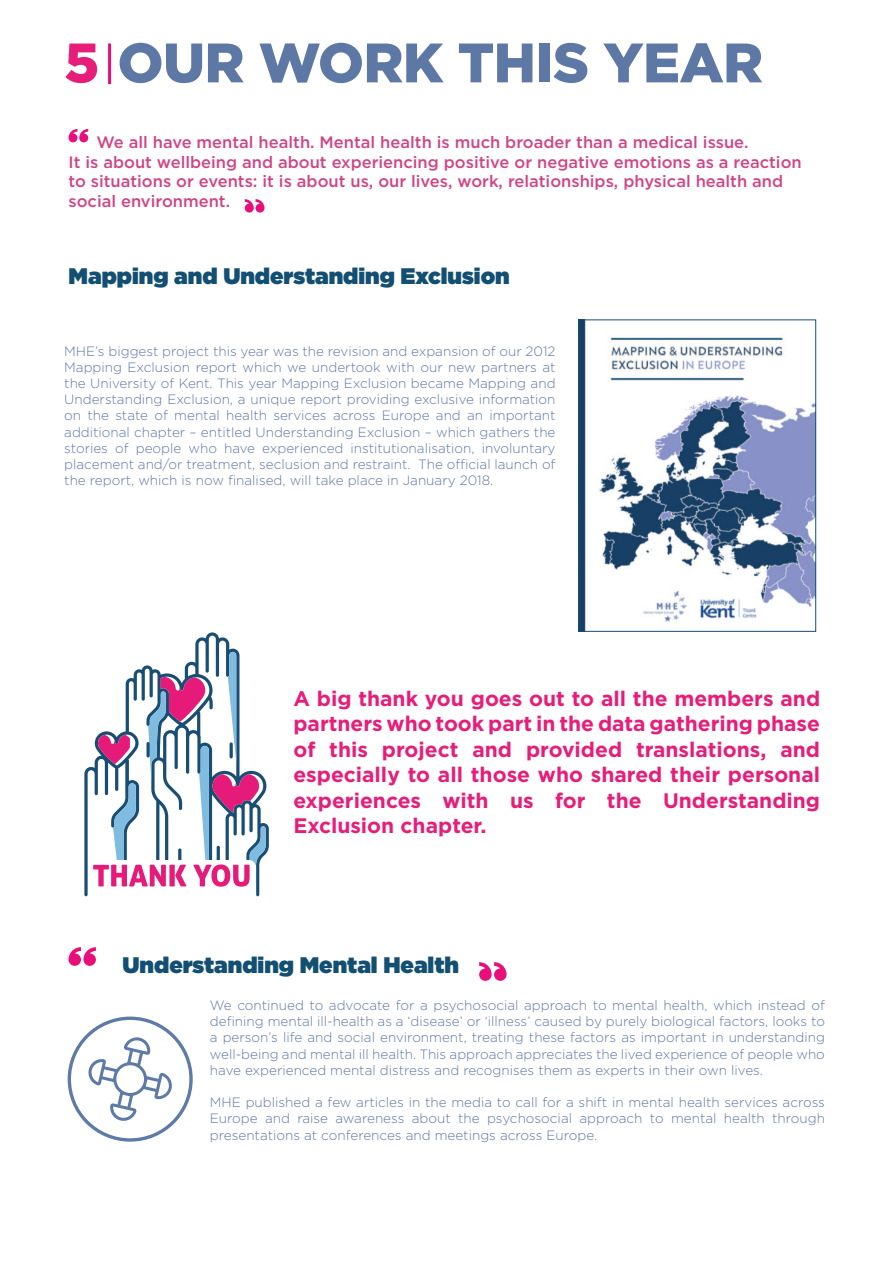
<style>
.page{position:relative;width:893px;height:1263px;background:#fff}
.page>*{position:absolute;margin:0;border:0;box-sizing:border-box;transform-origin:0 0}
.t1{font:900 55.5px "Gotham";letter-spacing:-.01em;color:#5e78a6}
.t2{font:900 22.5px "Gotham";color:#124f72}
.t3{font:700 21px/25.5px "Gotham";color:#e61e79;text-align:justify}
.t4{font:500 16.5px/19.8px "Gotham";color:#d14485}
.t5{font:300 13.5px/16.2px "Gotham";color:#5e78a6;text-align:justify}
.s1{color:#e61e79}
</style>
<div class="page">
<svg style="left:69px;top:129px;width:19px;height:13px"></svg>
<svg style="left:245px;top:199px;width:19px;height:14px"></svg>
<svg style="left:69px;top:947px;width:27px;height:19px"></svg>
<svg style="left:479px;top:962px;width:28px;height:19px"></svg>
<svg style="left:68px;top:1016px;width:125px;height:126px"></svg>
<svg style="left:84px;top:632px;width:185px;height:265px"></svg>
<svg style="left:93px;top:652px;width:173px;height:250px"></svg>
<hr style="left:108px;top:44px;width:3px;height:40px;background:#e90f7a">
<img style="left:581px;top:322px;width:233px;height:307px">
<div style="left:579px;top:320px;width:237px;height:311px;border:1px solid #124f72"></div>
<h1 class="t1" style="left:64px;top:24px;width:700px"><span class="s1">5</span> OUR WORK THIS YEAR</h1>
<p class="t4" style="left:69px;top:132px;width:735px;text-indent:28px">We all have mental health. Mental health is much broader than a medical issue.<br>It is about wellbeing and about experiencing positive or negative emotions as a reaction to situations or events: it is about us, our lives, work, relationships, physical health and social environment.</p>
<h2 class="t2" style="left:69px;top:260px;width:443px">Mapping and Understanding Exclusion</h2>
<p class="t5" style="left:64px;top:342px;width:493px">MHE’s biggest project this year was the revision and expansion of our 2012<br>Mapping Exclusion report which we undertook with our new partners at the University of Kent. This year Mapping Exclusion became Mapping and Understanding Exclusion, a unique report providing exclusive information on the state of mental health services across Europe and an important additional chapter – entitled Understanding Exclusion – which gathers the stories of people who have experienced institutionalisation, involuntary placement and/or treatment, seclusion and restraint. The official launch of the report, which is now finalised, will take place in January 2018.</p>
<p class="t3" style="left:293px;top:685px;width:528px">A big thank you goes out to all the members and partners who took part in the data gathering phase of this project and provided translations, and especially to all those who shared their personal experiences with us for the Understanding Exclusion chapter.</p>
<h2 class="t2" style="left:123px;top:949px;width:338px">Understanding Mental Health</h2>
<p class="t5" style="left:210px;top:997px;width:617px">We continued to advocate for a psychosocial approach to mental health, which instead of defining mental ill-health as a ‘disease’ or ‘illness’ caused by purely biological factors, looks to a person’s life and social environment, treating these factors as important in understanding well-being and mental ill health. This approach appreciates the lived experience of people who have experienced mental distress and recognises them as experts in their own lives.</p>
<p class="t5" style="left:210px;top:1094px;width:617px">MHE published a few articles in the media to call for a shift in mental health services across Europe and raise awareness about the psychosocial approach to mental health through presentations at conferences and meetings across Europe.</p>
</div>
